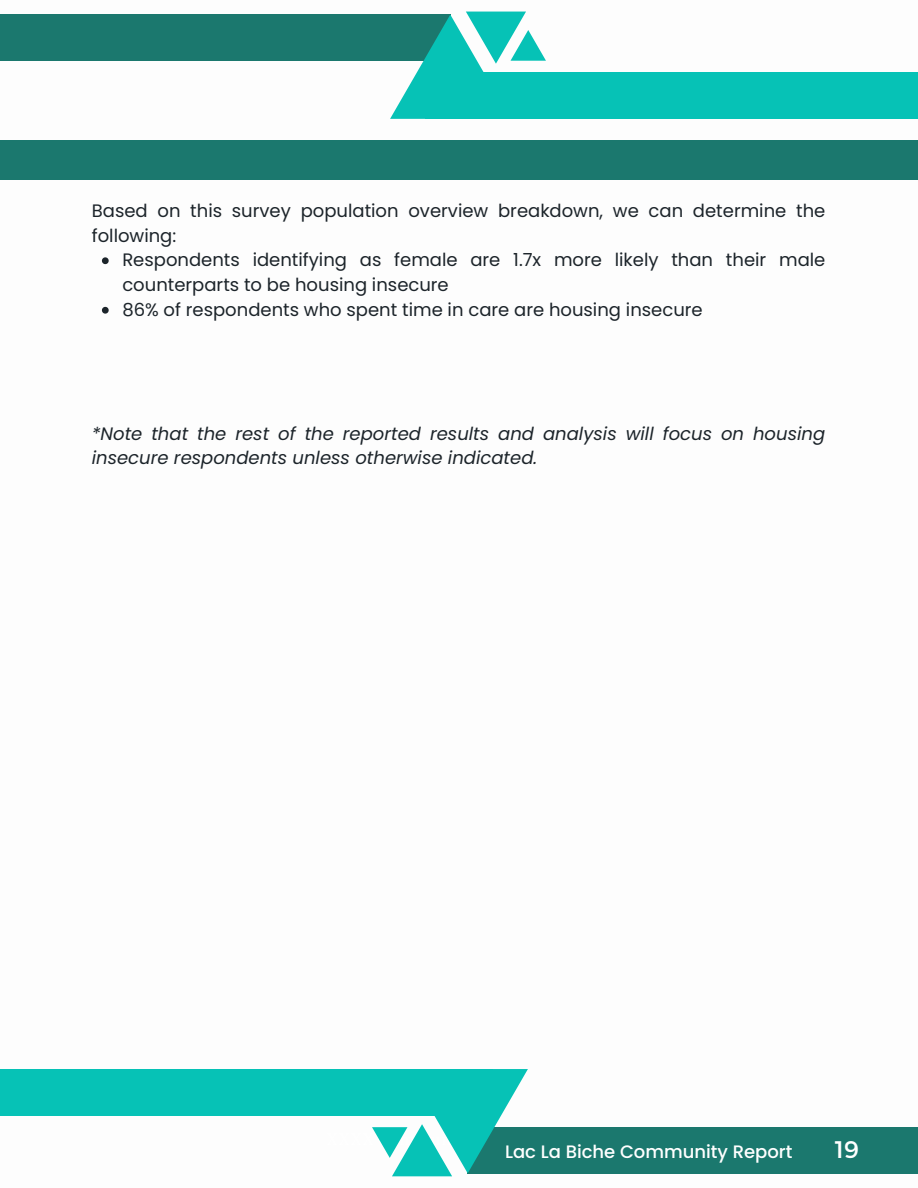
<style>
.page{position:relative;width:918px;height:1188px;background:#fff}
.page>*{position:absolute;margin:0;border:0;box-sizing:border-box;transform-origin:0 0}
.t1{font:24px "Montserrat";color:#fff}
.t2{font:18px/24.8px "Poppins";color:#1c242a}
.t3{font:italic 18px/24.8px "Poppins";color:#1c242a}
.t4{font:500 18px "Poppins";color:#fff}
</style>
<div class="page">
<div style="left:0;top:15px;width:450px;height:46px;background:#1b786e"></div>
<div style="left:425px;top:73px;width:493px;height:46px;background:#06c2b6"></div>
<svg style="left:390px;top:12px;width:156px;height:107px"></svg>
<div style="left:0;top:140px;width:918px;height:39px;background:#1b786e"></div>
<div style="left:468px;top:1127px;width:450px;height:46px;background:#1b786e"></div>
<div style="left:0;top:1069px;width:493px;height:46px;background:#06c2b6"></div>
<svg style="left:372px;top:1069px;width:156px;height:107px"></svg>
<svg style="left:102px;top:257px;width:7px;height:7px"></svg>
<svg style="left:102px;top:307px;width:7px;height:7px"></svg>
<p class="t2" style="left:92px;top:198px;width:735px">Based on this survey population overview breakdown, we can determine the following:</p>
<p class="t2" style="left:122px;top:248px;width:705px">Respondents identifying as female are 1.7x more likely than their male counterparts to be housing insecure</p>
<p class="t2" style="left:122px;top:297px;width:582px">86% of respondents who spent time in care are housing insecure</p>
<p class="t3" style="left:92px;top:421px;width:735px">*Note that the rest of the reported results and analysis will focus on housing insecure respondents unless otherwise indicated.</p>
<p class="t4" style="left:505px;top:1139px;width:289px">Lac La Biche Community Report</p>
<p class="t1" style="left:835px;top:1134px;width:26px">19</p>
</div>
